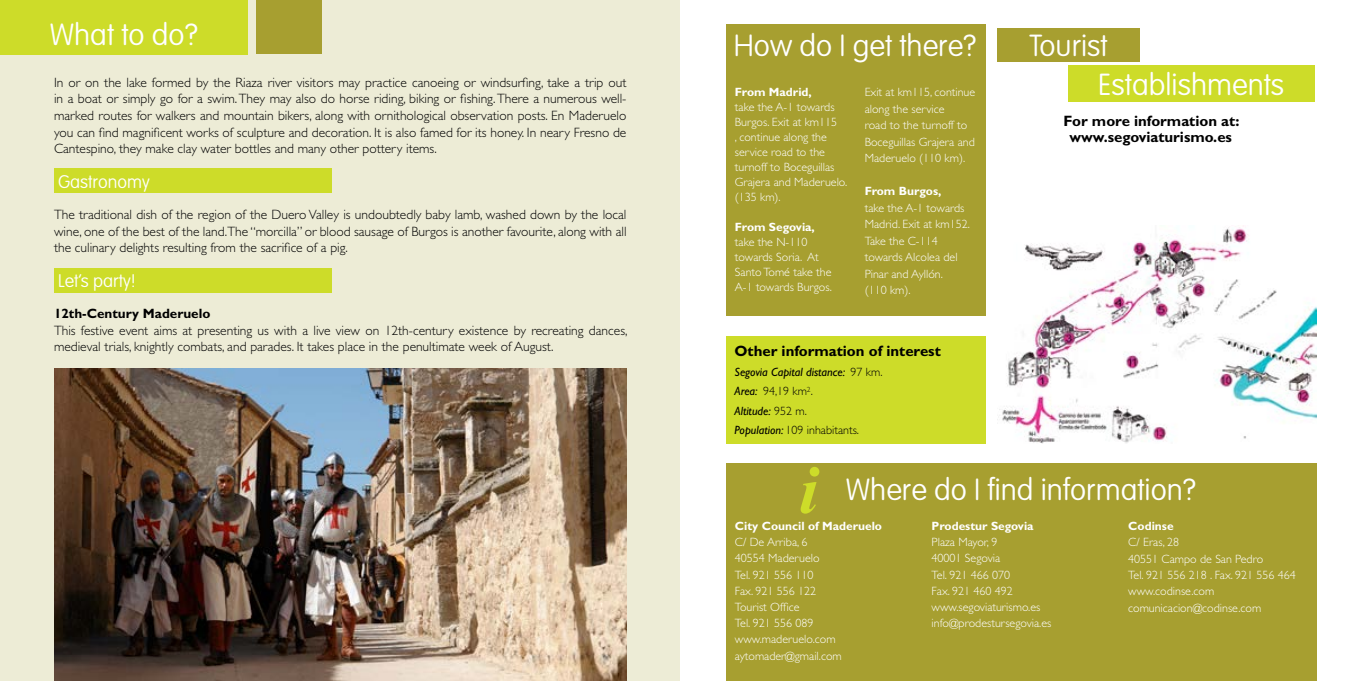
<style>
.page{position:relative;width:1361px;height:681px;background:#fff}
.page>*{position:absolute;margin:0;border:0;box-sizing:border-box;transform-origin:0 0}
.t1{font:100 30px "VAG Rounded";color:#fff}
.t2{font:100 18px "VAG Rounded";color:#fff}
.t3{font:700 15px/16.4px "Gill Sans";color:#000;text-align:center}
.t4{font:300 13.5px/16.5px "Gill Sans";color:#000;text-align:justify}
.t5{font:700 13.5px "Gill Sans";color:#000}
.t6{font:300 12px/16.2px "Gill Sans";color:#fff}
.t7{font:italic 12px/19.5px "Gill Sans";color:#000}
.t8{font:700 12px "Gill Sans";color:#fff}
.s1{font-weight:300;font-style:normal}
</style>
<div class="page">
<div style="left:0;top:0;width:680px;height:680px;background:#edecd6"></div>
<div style="left:1068px;top:65px;width:246px;height:36px;background:#cddc29"></div>
<div style="left:997px;top:28px;width:143px;height:33px;background:#a79f30"></div>
<div style="left:726px;top:24px;width:259px;height:291px;background:#a79f30"></div>
<div style="left:726px;top:336px;width:259px;height:107px;background:#cddc29"></div>
<div style="left:726px;top:463px;width:590px;height:217px;background:#a79f30"></div>
<div style="left:256px;top:0;width:66px;height:54px;background:#a79f30"></div>
<div style="left:0;top:0;width:248px;height:54px;background:#cddc29"></div>
<div style="left:54px;top:168px;width:277px;height:24px;background:#cddc29"></div>
<div style="left:54px;top:268px;width:277px;height:24px;background:#cddc29"></div>
<img style="left:54px;top:368px;width:572px;height:312px">
<img style="left:997px;top:225px;width:319px;height:218px">
<svg style="left:800px;top:467px;width:19px;height:46px"></svg>
<h1 class="t1" style="left:50px;top:17px;width:150px">What to do?</h1>
<p class="t4" style="left:54px;top:74px;width:574px">In or on the lake formed by the Riaza river visitors may practice canoeing or windsurfing, take a trip out in a boat or simply go for a swim. They may also do horse riding, biking or fishing. There a numerous well&shy;marked routes for walkers and mountain bikers, along with ornithological observation posts. En Maderuelo you can find magnificent works of sculpture and decoration. It is also famed for its honey. In neary Fresno de Cantespino, they make clay water bottles and many other pottery items.</p>
<h2 class="t2" style="left:58px;top:171px;width:93px">Gastronomy</h2>
<p class="t4" style="left:54px;top:206px;width:574px">The traditional dish of the region of the Duero Valley is undoubtedly baby lamb, washed down by the local wine, one of the best of the land.The “morcilla” or blood sausage of Burgos is another favourite, along with all the culinary delights resulting from the sacrifice of a pig.</p>
<h2 class="t2" style="left:58px;top:270px;width:79px">Let’s party!</h2>
<p class="t5" style="left:54px;top:305px;width:158px">12th-Century Maderuelo</p>
<p class="t4" style="left:54px;top:322px;width:575px">This festive event aims at presenting us with a live view on 12th-century existence by recreating dances, medieval trials, knightly combats, and parades. It takes place in the penultimate week of August.</p>
<h1 class="t1" style="left:734px;top:28px;width:244px">How do I get there?</h1>
<p class="t8" style="left:735px;top:85px;width:78px">From Madrid,</p>
<p class="t6" style="left:735px;top:100px;width:114px;line-height:15px">take the A-1 towards<br>Burgos. Exit at km115<br>, continue along the service road to the turnoff to Boceguillas<br>Grajera and Maderuelo. (135 km).</p>
<p class="t8" style="left:735px;top:220px;width:81px">From Segovia,</p>
<p class="t6" style="left:735px;top:235px;width:98px;line-height:15px">take the N-110 towards Soria. At<br>Santo Tomé take the<br>A-1 towards Burgos.</p>
<p class="t6" style="left:864px;top:84px;width:112px">Exit at km115, continue along the service<br>road to the turnoff to<br>Boceguillas Grajera and<br>Maderuelo (110 km).</p>
<p class="t8" style="left:864px;top:184px;width:78px">From Burgos,</p>
<p class="t6" style="left:864px;top:199px;width:107px">take the A-1 towards<br>Madrid. Exit at km152.<br>Take the C-114 towards Alcolea del<br>Pinar and Ayllón.<br>(110 km).</p>
<p class="t3" style="left:734px;top:343px;width:208px">Other information of interest</p>
<p class="t7" style="left:734px;top:362px;width:149px">Segovia Capital distance: <span class="s1">97 km.<br></span>Area: <span class="s1">94,19 km</span><sup>2</sup><span class="s1">.<br></span>Altitude: <span class="s1">952 m.<br></span>Population: <span class="s1">109 inhabitants.</span></p>
<h1 class="t1" style="left:1029px;top:28px;width:80px">Tourist</h1>
<h1 class="t1" style="left:1098px;top:67px;width:187px">Establishments</h1>
<p class="t3" style="left:1063px;top:113px;width:177px">For more information at: www.segoviaturismo.es</p>
<h1 class="t1" style="left:846px;top:472px;width:352px">Where do I find information?</h1>
<p class="t8" style="left:735px;top:518px;width:149px">City Council of Maderuelo</p>
<p class="t6" style="left:735px;top:534px;width:108px">C/ De Arriba, 6<br>40554 Maderuelo<br>Tel. 921 556 110<br>Fax. 921 556 122<br>Tourist Office<br>Tel. 921 556 089 www.maderuelo.com aytomader@gmail.com</p>
<p class="t8" style="left:931px;top:518px;width:104px">Prodestur Segovia</p>
<p class="t6" style="left:931px;top:534px;width:121px">Plaza Mayor, 9<br>40001 Segovia<br>Tel. 921 466 070<br>Fax. 921 460 492 www.segoviaturismo.es info@prodestursegovia.es</p>
<p class="t8" style="left:1128px;top:518px;width:47px">Codinse</p>
<p class="t6" style="left:1128px;top:534px;width:169px">C/ Eras, 28<br>40551 Campo de San Pedro<br>Tel. 921 556 218 . Fax. 921 556 464 www.codinse.com comunicacion@codinse.com</p>
</div>
